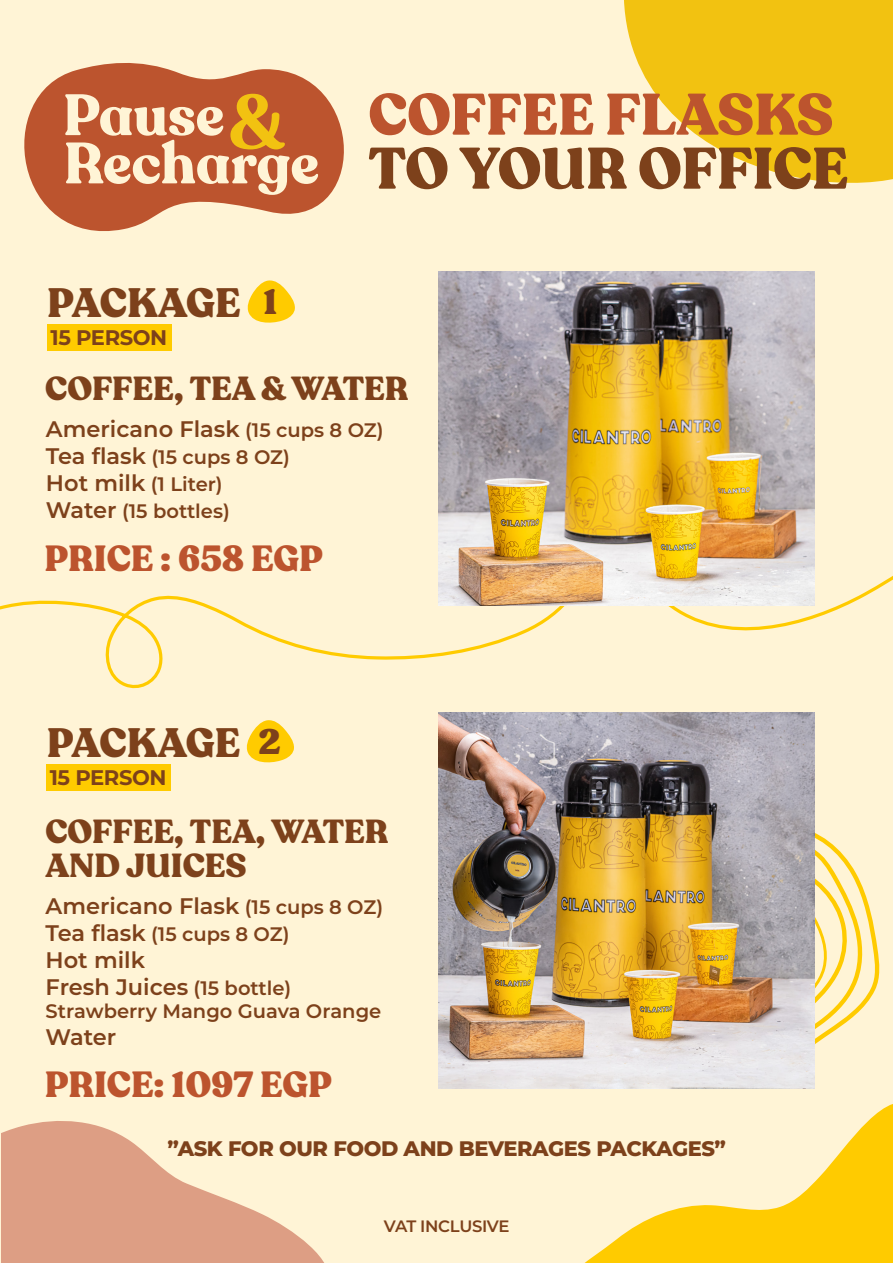
<style>
.page{position:relative;width:893px;height:1263px;background:#fff4d6}
.page>*{position:absolute;margin:0;border:0;box-sizing:border-box;transform-origin:0 0}
.t1{font:900 57.9px "Recoleta Alt";color:#bc542e}
.t2{font:900 57.9px "Recoleta Alt";color:#7d411b}
.t3{font:700 57.6px/48.3px "Recoleta Alt";color:#fff4d6}
.t4{font:900 40.65px "Recoleta Alt";letter-spacing:-.015em;color:#7d411b}
.t5{font:900 36px "Recoleta Alt";color:#bc542e}
.t6{font:900 33px/33.6px "Recoleta Alt";color:#7d411b}
.t7{font:600 22.5px/27px "Montserrat";color:#7d411b}
.t8{font:700 21.15px "Montserrat";letter-spacing:-.02em;color:#7d411b}
.t9{font:800 21px "Montserrat";letter-spacing:-.02em;color:#7d411b}
.t10{font:600 19.5px/27px "Montserrat";color:#7d411b}
.t11{font:600 16.5px "Montserrat";letter-spacing:-.025em;color:#7d411b}
.s1{font-family:"Recoleta";font-weight:600;font-size:76.35px;color:#f2c211}
.s2{font-size:35.25px}
.s3{font-size:19.5px}
.s4{font-size:22.5px}
</style>
<div class="page">
<svg style="left:0;top:359px;width:558px;height:330px"></svg>
<svg style="left:558px;top:329px;width:335px;height:302px"></svg>
<svg style="left:815px;top:833px;width:65px;height:172px"></svg>
<svg style="left:815px;top:842px;width:50px;height:202px"></svg>
<div style="left:47px;top:764px;width:124px;height:26px;background:#ffcb00"></div>
<svg style="left:542px;top:1088px;width:351px;height:175px"></svg>
<svg style="left:624px;top:0;width:269px;height:183px;fill:#f2c211"></svg>
<svg style="left:2px;top:1121px;width:322px;height:142px;fill:#dd9e84"></svg>
<svg style="left:24px;top:63px;width:320px;height:168px;fill:#bc542e"></svg>
<svg style="left:246px;top:720px;width:48px;height:43px"></svg>
<svg style="left:247px;top:280px;width:48px;height:43px"></svg>
<div style="left:47px;top:325px;width:124px;height:26px;background:#ffcb00"></div>
<img style="left:439px;top:271px;width:375px;height:335px">
<img style="left:439px;top:712px;width:376px;height:376px">
<h2 class="t3" style="left:63px;top:92px;width:258px">Pause<span class="s1">&amp;<br></span>Recharge</h2>
<h3 class="t4" style="left:47px;top:277px;width:232px">PACKAGE <span class="s2">1</span></h3>
<p class="t8" style="left:51px;top:323px;width:118px">15 PERSON</p>
<h1 class="t1" style="left:368px;top:77px;width:467px">COFFEE FLASKS</h1>
<h1 class="t2" style="left:368px;top:131px;width:481px">TO YOUR OFFICE</h1>
<h3 class="t6" style="left:45px;top:373px;width:365px">COFFEE, TEA &amp; WATER</h3>
<p class="t7" style="left:46px;top:415px;width:339px">Americano Flask <span class="s3">(15 cups 8 OZ)</span></p>
<p class="t10" style="left:46px;top:443px;width:246px"><span class="s4">Tea flask</span> (15 cups 8 OZ)<br><span class="s4">Hot milk</span> (1 Liter)<br><span class="s4">Water</span> (15 bottles)</p>
<h3 class="t5" style="left:45px;top:535px;width:280px">PRICE : 658 EGP</h3>
<h3 class="t4" style="left:47px;top:716px;width:235px">PACKAGE <span class="s2">2</span></h3>
<p class="t8" style="left:50px;top:762px;width:118px">15 PERSON</p>
<h3 class="t6" style="left:45px;top:816px;width:345px">COFFEE, TEA, WATER<br>AND JUICES</h3>
<p class="t7" style="left:46px;top:891px;width:339px">Americano Flask <span class="s3">(15 cups 8 OZ)</span></p>
<p class="t10" style="left:46px;top:919px;width:246px"><span class="s4">Tea flask</span> (15 cups 8 OZ)</p>
<p class="t7" style="left:46px;top:945px;width:247px">Hot milk<br>Fresh Juices <span class="s3">(15 bottle)</span></p>
<p class="t10" style="left:46px;top:997px;width:337px">Strawberry Mango Guava Orange</p>
<p class="t7" style="left:46px;top:1022px;width:72px">Water</p>
<h3 class="t5" style="left:45px;top:1061px;width:289px">PRICE: 1097 EGP</h3>
<p class="t9" style="left:167px;top:1133px;width:560px">”ASK FOR OUR FOOD AND BEVERAGES PACKAGES”</p>
<p class="t11" style="left:384px;top:1214px;width:127px">VAT INCLUSIVE</p>
</div>
